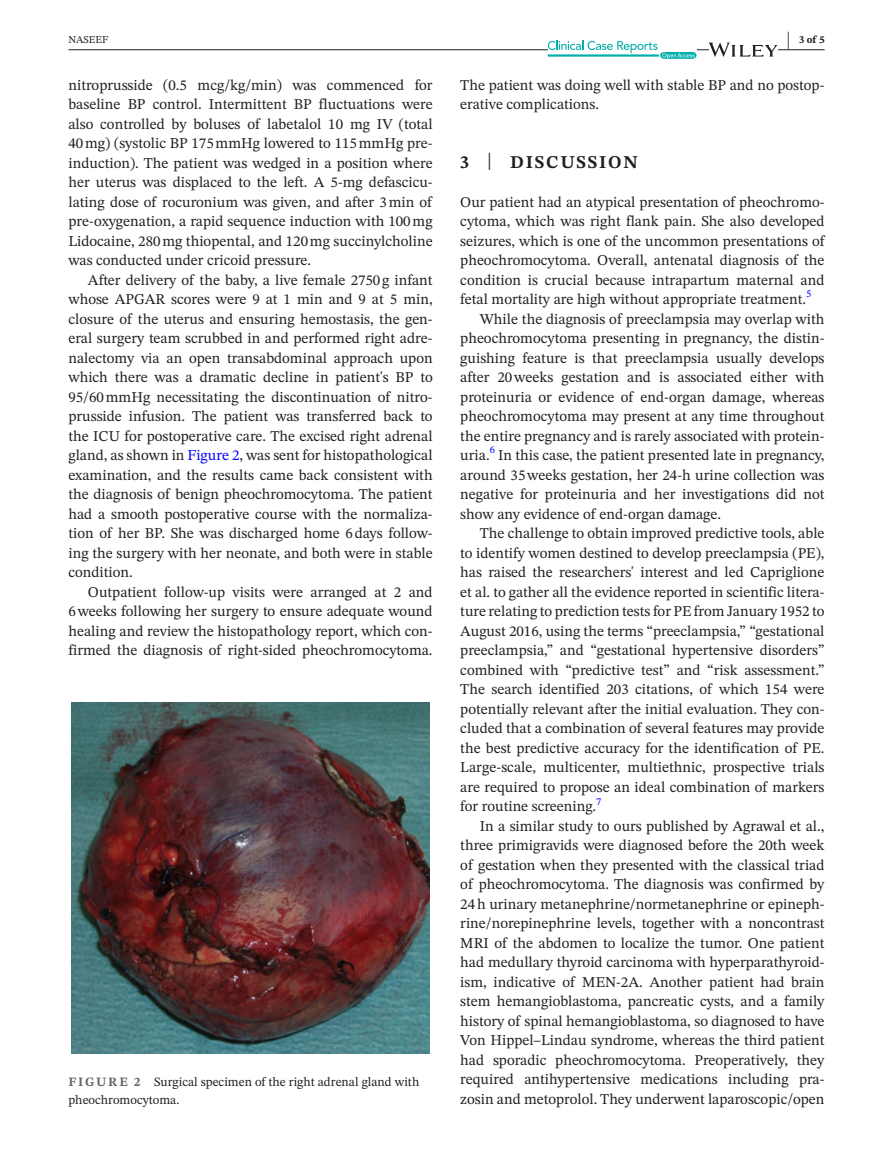
<style>
.page{position:relative;width:893px;height:1174px;background:#fff}
.page>*{position:absolute;margin:0;border:0;box-sizing:border-box;transform-origin:0 0}
.t1{font:700 21px "STIX Two Text";color:#231f20;scale:.42 1}
.t2{font:700 18px "STIX Two Text";letter-spacing:.1em;color:#231f20}
.t3{font:15px/19.5px "STIX Two Text";color:#231f20;text-align:justify}
.t4{font:12.75px/18px "STIX Two Text";color:#231f20}
.t5{font:10.5px "STIX Two Text";color:#231f20}
.t6{font:700 10.5px "STIX Two Text";color:#231f20}
.t7{font:10.5px "STIX Two Text";color:#00f}
.s1{color:#00f}
.s2{font-weight:400;font-size:23.7px}
.s3{font-weight:700;color:#636366}
</style>
<div class="page">
<hr style="left:68px;top:49px;width:756px;height:1px;background:#231f20">
<svg style="left:548px;top:41px;width:148px;height:18px"></svg>
<svg style="left:709px;top:43px;width:68px;height:14px"></svg>
<div style="left:68px;top:702px;width:365px;height:351px;background:linear-gradient(to bottom,#fff,#fff)"></div>
<img style="left:72px;top:702px;width:357px;height:351px">
<h1 class="t1" style="left:787px;top:24px;width:8px">|</h1>
<p class="t5" style="left:68px;top:32px;width:41px">NASEEF</p>
<p class="t6" style="left:799px;top:32px;width:27px">3 of 5</p>
<p class="t3" style="left:68px;top:75px;width:366px">nitroprusside (0.5 mcg/kg/min) was commenced for baseline BP control. Intermittent BP fluctuations were also controlled by boluses of labetalol 10 mg IV (total 40mg) (systolic BP 175mmHg lowered to 115mmHg pre&shy;induction). The patient was wedged in a position where her uterus was displaced to the left. A 5-mg defascicu&shy;lating dose of rocuronium was given, and after 3min of pre-oxygenation, a rapid sequence induction with 100mg Lidocaine, 280mg thiopental, and 120mg succinylcholine was conducted under cricoid pressure.</p>
<p class="t3" style="left:68px;top:270px;width:366px;text-indent:20px">After delivery of the baby, a live female 2750g infant whose APGAR scores were 9 at 1 min and 9 at 5 min, closure of the uterus and ensuring hemostasis, the gen&shy;eral surgery team scrubbed in and performed right adre&shy;nalectomy via an open transabdominal approach upon which there was a dramatic decline in patient's BP to 95/60mmHg necessitating the discontinuation of nitro&shy;prusside infusion. The patient was transferred back to the ICU for postoperative care. The excised right adrenal gland, as shown in <span class="s1">Figure 2</span>, was sent for histopathological examination, and the results came back consistent with the diagnosis of benign pheochromocytoma. The patient had a smooth postoperative course with the normaliza&shy;tion of her BP. She was discharged home 6days follow&shy;ing the surgery with her neonate, and both were in stable condition.</p>
<p class="t3" style="left:68px;top:582px;width:366px;text-indent:20px">Outpatient follow-up visits were arranged at 2 and 6weeks following her surgery to ensure adequate wound healing and review the histopathology report, which con&shy;firmed the diagnosis of right-sided pheochromocytoma.</p>
<p class="t3" style="left:460px;top:75px;width:366px">The patient was doing well with stable BP and no postop&shy;erative complications.</p>
<p class="t2" style="left:460px;top:149px;width:179px">3 <span class="s2">|</span> DISCUSSION</p>
<p class="t3" style="left:460px;top:192px;width:366px">Our patient had an atypical presentation of pheochromo&shy;cytoma, which was right flank pain. She also developed seizures, which is one of the uncommon presentations of pheochromocytoma. Overall, antenatal diagnosis of the condition is crucial because intrapartum maternal and fetal mortality are high without appropriate treatment.</p>
<p class="t7" style="left:806px;top:286px;width:7px">5</p>
<p class="t3" style="left:460px;top:309px;width:366px;text-indent:20px">While the diagnosis of preeclampsia may overlap with pheochromocytoma presenting in pregnancy, the distin&shy;guishing feature is that preeclampsia usually develops after 20weeks gestation and is associated either with proteinuria or evidence of end-organ damage, whereas pheochromocytoma may present at any time throughout the entire pregnancy and is rarely associated with protein&shy;uria.</p>
<p class="t7" style="left:490px;top:442px;width:7px">6</p>
<p class="t3" style="left:460px;top:445px;width:366px;text-indent:38px">In this case, the patient presented late in pregnancy, around 35weeks gestation, her 24-h urine collection was negative for proteinuria and her investigations did not show any evidence of end-organ damage.</p>
<p class="t3" style="left:460px;top:523px;width:366px;text-indent:20px">The challenge to obtain improved predictive tools, able to identify women destined to develop preeclampsia (PE), has raised the researchers' interest and led Capriglione et al. to gather all the evidence reported in scientific litera&shy;ture relating to prediction tests for PE from January 1952 to August 2016, using the terms “preeclampsia,” “gestational preeclampsia,” and “gestational hypertensive disorders” combined with “predictive test” and “risk assessment.” The search identified 203 citations, of which 154 were potentially relevant after the initial evaluation. They con&shy;cluded that a combination of several features may provide the best predictive accuracy for the identification of PE.<br>Large-scale, multicenter, multiethnic, prospective trials are required to propose an ideal combination of markers for routine screening.<sup>7</sup></p>
<p class="t3" style="left:460px;top:816px;width:366px;text-indent:20px">In a similar study to ours published by Agrawal et al., three primigravids were diagnosed before the 20th week of gestation when they presented with the classical triad of pheochromocytoma. The diagnosis was confirmed by 24h urinary metanephrine/normetanephrine or epineph&shy;rine/norepinephrine levels, together with a noncontrast MRI of the abdomen to localize the tumor. One patient had medullary thyroid carcinoma with hyperparathyroid&shy;ism, indicative of MEN-2A. Another patient had brain stem hemangioblastoma, pancreatic cysts, and a family history of spinal hemangioblastoma, so diagnosed to have Von Hippel–Lindau syndrome, whereas the third patient had sporadic pheochromocytoma. Preoperatively, they required antihypertensive medications including pra&shy;zosin and metoprolol. They underwent laparoscopic/open</p>
<p class="t4" style="left:68px;top:1072px;width:352px"><span class="s3">FIGURE 2</span> Surgical specimen of the right adrenal gland with pheochromocytoma.</p>
</div>
